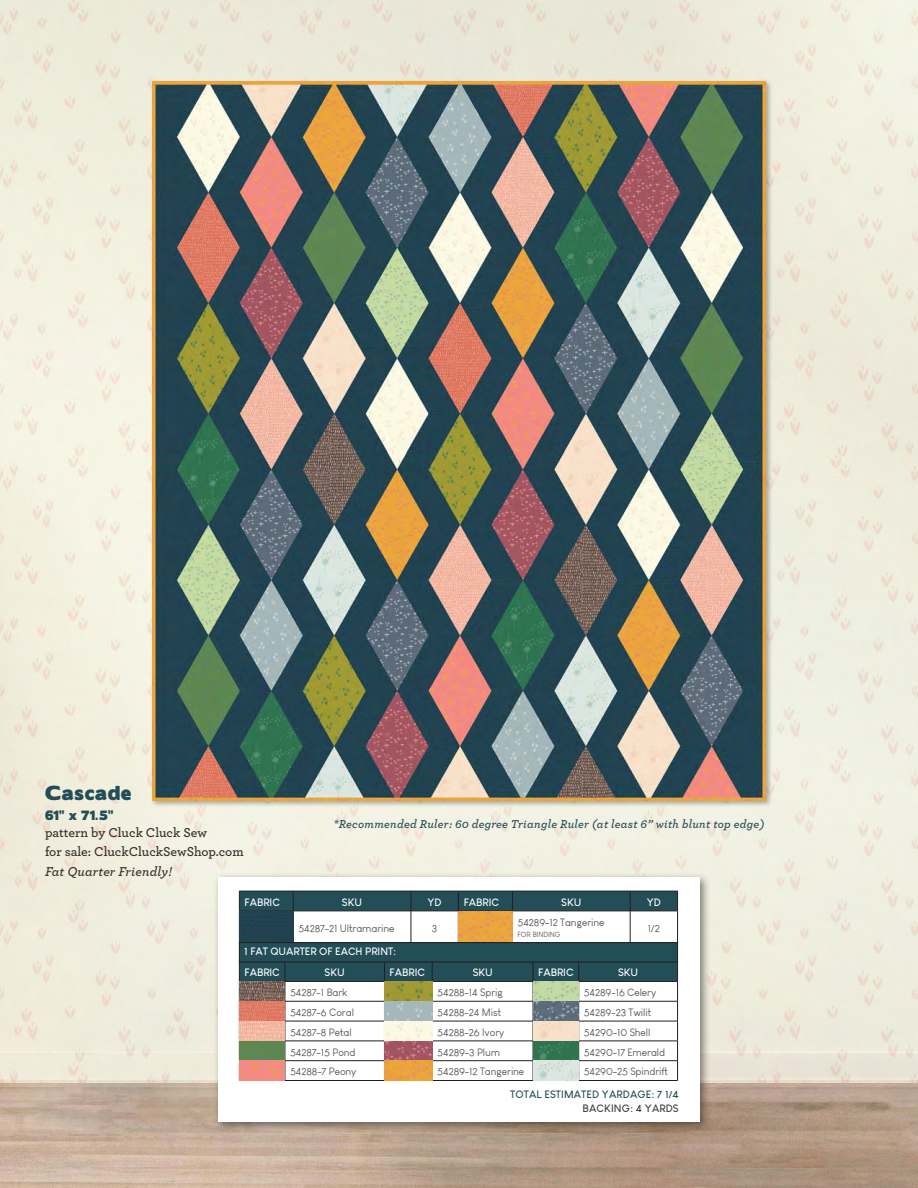
<style>
.page{position:relative;width:918px;height:1188px;background:#fff}
.page>*{position:absolute;margin:0;border:0;box-sizing:border-box;transform-origin:0 0}
.t1{font:18px "Boris Black Bloxx";letter-spacing:.04em;color:#234e58}
.t2{font:600 13.5px/19.5px "Archer Pro";color:#3b302f}
.t3{font:italic 600 13.5px "Archer Pro";letter-spacing:.01em;color:#3b312e}
.t4{font:italic 600 12px "Archer Pro";letter-spacing:.02em;color:#244e58}
.t5{font:12px "Boris Black Bloxx";color:#234e58}
.t6{font:10.5px/19.8px "Louis George Cafe";letter-spacing:-.01em;color:#57585a}
.t7{font:700 10.5px "Louis George Cafe";color:#fff}
.t8{font:700 10.5px "Louis George Cafe";letter-spacing:.01em;color:#234e58}
.t9{font:700 10.5px "Louis George Cafe";letter-spacing:.01em;color:#3e3e3f}
.t10{font:7.35px "Louis George Cafe";letter-spacing:-.015em;color:#57585a}
</style>
<div class="page">
<img style="left:0;top:1082px;width:918px;height:106px">
<img style="left:0;top:0;width:918px;height:1082px">
<div style="left:150px;top:79px;width:623px;height:729px;background:#231f20;opacity:.35"></div>
<img style="left:152px;top:81px;width:614px;height:719px">
<div style="left:213px;top:872px;width:498px;height:261px;background:#231f20;opacity:.55"></div>
<div style="left:218px;top:878px;width:482px;height:244px;background:#fff"></div>
<hr style="left:411px;top:911px;width:47px;height:1px;background:#231f20">
<hr style="left:239px;top:911px;width:1px;height:32px;background:#231f20">
<hr style="left:293px;top:911px;width:118px;height:1px;background:#231f20">
<hr style="left:293px;top:911px;width:1px;height:32px;background:#231f20">
<hr style="left:411px;top:911px;width:1px;height:32px;background:#231f20">
<img style="left:240px;top:911px;width:53px;height:31px">
<hr style="left:630px;top:911px;width:48px;height:1px;background:#231f20">
<hr style="left:458px;top:911px;width:1px;height:32px;background:#231f20">
<hr style="left:512px;top:911px;width:118px;height:1px;background:#231f20">
<hr style="left:512px;top:911px;width:1px;height:32px;background:#231f20">
<hr style="left:630px;top:911px;width:1px;height:32px;background:#231f20">
<hr style="left:677px;top:911px;width:1px;height:32px;background:#231f20">
<svg style="left:239px;top:891px;width:439px;height:20px;background:#234b54"></svg>
<img style="left:459px;top:911px;width:53px;height:31px">
<hr style="left:239px;top:1080px;width:46px;height:1px;background:#231f20">
<hr style="left:285px;top:1080px;width:99px;height:1px;background:#231f20">
<hr style="left:384px;top:1080px;width:48px;height:1px;background:#231f20">
<hr style="left:432px;top:1080px;width:102px;height:1px;background:#231f20">
<hr style="left:533px;top:1080px;width:46px;height:1px;background:#231f20">
<hr style="left:579px;top:1080px;width:99px;height:1px;background:#231f20">
<svg style="left:239px;top:962px;width:439px;height:118px"></svg>
<img style="left:533px;top:982px;width:46px;height:98px">
<div style="left:239px;top:943px;width:439px;height:19px;background:#234e58"></div>
<div style="left:239px;top:942px;width:439px;height:20px;border:1px solid #231f20"></div>
<h1 class="t1" style="left:45px;top:779px;width:88px">Cascade</h1>
<p class="t2" style="left:45px;top:822px;width:200px">pattern by Cluck Cluck Sew<br>for sale: CluckCluckSewShop.com</p>
<p class="t3" style="left:45px;top:861px;width:128px">Fat Quarter Friendly!</p>
<p class="t5" style="left:45px;top:806px;width:70px">61” x 71.5”</p>
<p class="t4" style="left:333px;top:815px;width:432px">*Recommended Ruler: 60 degree Triangle Ruler (at least 6” with blunt top edge)</p>
<p class="t7" style="left:245px;top:896px;width:37px">FABRIC</p>
<p class="t7" style="left:342px;top:896px;width:22px">SKU</p>
<p class="t7" style="left:428px;top:896px;width:16px">YD</p>
<p class="t6" style="left:298px;top:918px;width:98px">54287-21 Ultramarine</p>
<p class="t6" style="left:432px;top:918px;width:7px">3</p>
<p class="t7" style="left:244px;top:946px;width:154px">1 FAT QUARTER OF EACH PRINT:</p>
<p class="t7" style="left:464px;top:896px;width:37px">FABRIC</p>
<p class="t7" style="left:561px;top:896px;width:22px">SKU</p>
<p class="t7" style="left:647px;top:896px;width:16px">YD</p>
<p class="t6" style="left:518px;top:913px;width:89px">54289-12 Tangerine</p>
<p class="t10" style="left:518px;top:930px;width:44px">FOR BINDING</p>
<p class="t6" style="left:648px;top:918px;width:14px">1/2</p>
<p class="t7" style="left:245px;top:967px;width:37px">FABRIC</p>
<p class="t7" style="left:325px;top:967px;width:22px">SKU</p>
<p class="t7" style="left:390px;top:967px;width:37px">FABRIC</p>
<p class="t7" style="left:473px;top:967px;width:22px">SKU</p>
<p class="t6" style="left:290px;top:983px;width:59px">54287-1 Bark</p>
<p class="t6" style="left:437px;top:983px;width:67px">54288-14 Sprig</p>
<p class="t6" style="left:290px;top:1002px;width:65px">54287-6 Coral</p>
<p class="t6" style="left:437px;top:1002px;width:65px">54288-24 Mist</p>
<p class="t6" style="left:290px;top:1022px;width:63px">54287-8 Petal</p>
<p class="t6" style="left:437px;top:1022px;width:69px">54288-26 Ivory</p>
<p class="t6" style="left:290px;top:1042px;width:67px">54287-15 Pond</p>
<p class="t6" style="left:437px;top:1042px;width:64px">54289-3 Plum</p>
<p class="t6" style="left:290px;top:1062px;width:68px">54288-7 Peony</p>
<p class="t6" style="left:437px;top:1062px;width:89px">54289-12 Tangerine</p>
<p class="t7" style="left:538px;top:967px;width:37px">FABRIC</p>
<p class="t7" style="left:618px;top:967px;width:22px">SKU</p>
<p class="t6" style="left:584px;top:983px;width:86px">54289-16 Celery<br>54289-23 Twilit<br>54290-10 Shell<br>54290-17 Emerald<br>54290-25 Spindrift</p>
<p class="t8" style="left:510px;top:1089px;width:170px">TOTAL ESTIMATED YARDAGE: 7 1/4</p>
<p class="t9" style="left:583px;top:1102px;width:98px">BACKING: 4 YARDS</p>
</div>
